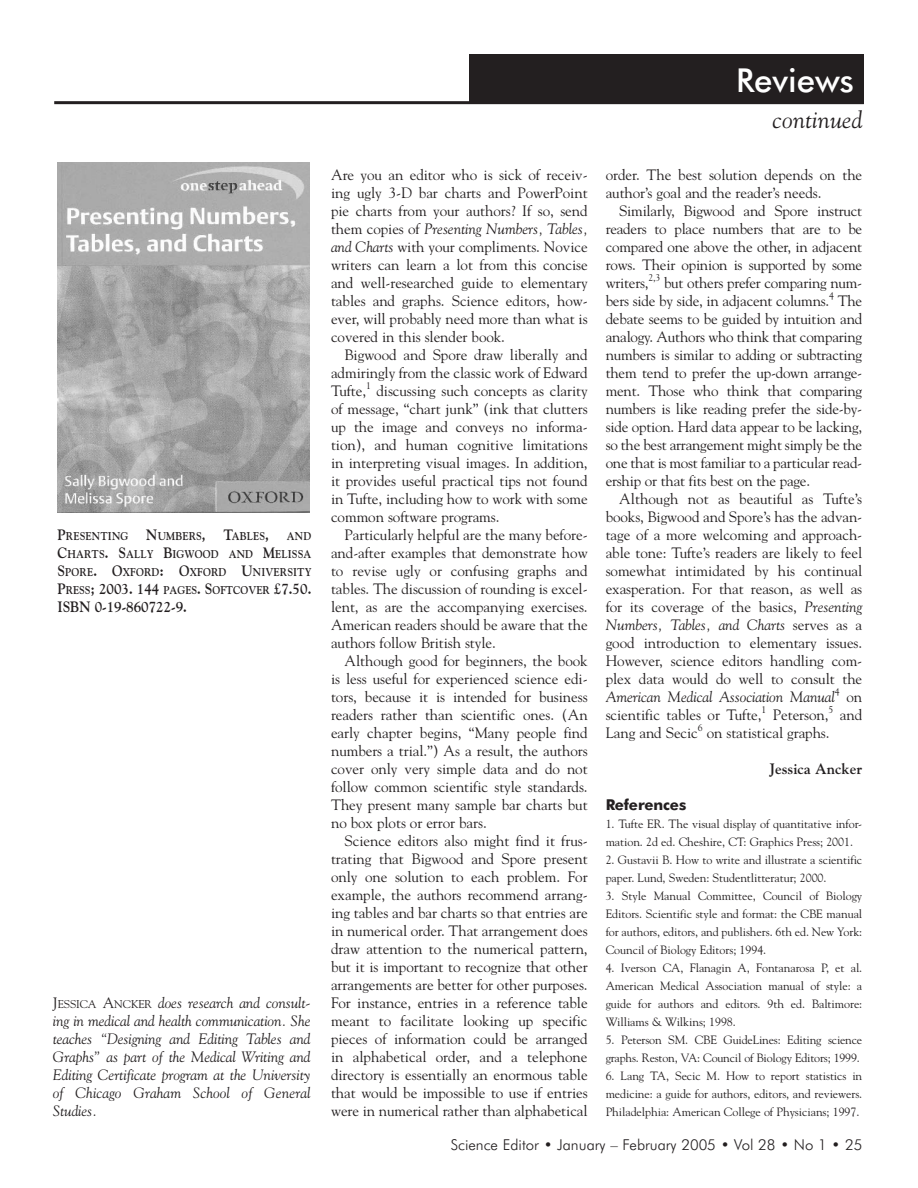
<style>
.page{position:relative;width:918px;height:1188px;background:#fff}
.page>*{position:absolute;margin:0;border:0;box-sizing:border-box;transform-origin:0 0}
.t1{font:500 33px "Futura BT";color:#fff}
.t2{font:italic 24px "Goudy";letter-spacing:.01em;color:#231f20}
.t3{font:15px/18px "Goudy";letter-spacing:-.005em;color:#231f20;text-align:justify}
.t4{font:italic 15px/18px "Goudy";letter-spacing:-.005em;color:#231f20;text-align:justify}
.t5{font:700 15px/18px "Goudy";color:#231f20;scale:.9 1}
.t6{font:300 15px "Futura BT";color:#231f20}
.t7{font:700 15px "Goudy";color:#231f20}
.t8{font:700 15px "Futura BT";letter-spacing:-.01em;color:#231f20}
.t9{font:12px/18px "Goudy";letter-spacing:-.005em;color:#231f20}
.t10{font:700 11.25px/18px "Goudy";letter-spacing:.015em;color:#231f20;text-align:justify;scale:.9 1}
.t11{font:9.75px "Goudy";color:#231f20}
.s1{font-size:15px}
.s2{font-size:11.25px}
.s3{font-style:normal}
.s4{font-style:normal;font-size:11.25px}
.s5{font-style:italic}
</style>
<div class="page">
<hr style="left:54px;top:101px;width:810px;height:3px;background:#231f20">
<div style="left:470px;top:54px;width:394px;height:50px;background:#231f20"></div>
<img style="left:57px;top:162px;width:253px;height:351px">
<p class="t10" style="left:58px;top:528px;width:284px"><span class="s1">P</span>RESENTING <span class="s1">N</span>UMBERS<span class="s1">, T</span>ABLES<span class="s1">,</span> AND <span class="s1">C</span>HARTS<span class="s1">. S</span>ALLY <span class="s1">B</span>IGWOOD AND <span class="s1">M</span>ELISSA <span class="s1">S</span>PORE<span class="s1">. O</span>XFORD<span class="s1">: O</span>XFORD <span class="s1">U</span>NIVERSITY</p>
<p class="t5" style="left:58px;top:581px;width:284px">P<span class="s2">RESS</span>; 2003. 144 <span class="s2">PAGES</span>. S<span class="s2">OFTCOVER</span> £7.50.<br>ISBN 0-19-860722-9.</p>
<p class="t4" style="left:53px;top:995px;width:259px"><span class="s3">J</span><span class="s4">ESSICA</span> <span class="s3">A</span><span class="s4">NCKER</span> does research and consult&shy;ing in medical and health communication. She teaches “Designing and Editing Tables and Graphs” as part of the Medical Writing and Editing Certificate program at the University of Chicago Graham School of General Studies.</p>
<h1 class="t1" style="left:736px;top:68px;width:119px">Reviews</h1>
<p class="t3" style="left:331px;top:167px;width:258px">Are you an editor who is sick of receiv&shy;ing ugly 3-D bar charts and PowerPoint pie charts from your authors? If so, send them copies of <span class="s5">Presenting Numbers, Tables, and Charts</span> with your compliments. Novice writers can learn a lot from this concise and well-researched guide to elementary tables and graphs. Science editors, how&shy;ever, will probably need more than what is covered in this slender book.</p>
<p class="t3" style="left:331px;top:347px;width:258px;text-indent:14px">Bigwood and Spore draw liberally and admiringly from the classic work of Edward Tufte,</p>
<p class="t11" style="left:366px;top:381px;width:6px">1</p>
<p class="t3" style="left:331px;top:383px;width:258px;text-indent:45px">discussing such concepts as clarity of message, “chart junk” (ink that clutters up the image and conveys no informa&shy;tion), and human cognitive limitations in interpreting visual images. In addition, it provides useful practical tips not found in Tufte, including how to work with some common software programs.</p>
<p class="t3" style="left:331px;top:527px;width:258px;text-indent:14px">Particularly helpful are the many before&shy;and-after examples that demonstrate how to revise ugly or confusing graphs and tables. The discussion of rounding is excel&shy;lent, as are the accompanying exercises.<br>American readers should be aware that the authors follow British style.</p>
<p class="t3" style="left:331px;top:653px;width:258px;text-indent:14px">Although good for beginners, the book is less useful for experienced science edi&shy;tors, because it is intended for business readers rather than scientific ones. (An early chapter begins, “Many people find numbers a trial.”) As a result, the authors cover only very simple data and do not follow common scientific style standards.<br>They present many sample bar charts but no box plots or error bars.</p>
<p class="t3" style="left:331px;top:833px;width:258px;text-indent:14px">Science editors also might find it frus&shy;trating that Bigwood and Spore present only one solution to each problem. For example, the authors recommend arrang&shy;ing tables and bar charts so that entries are in numerical order. That arrangement does draw attention to the numerical pattern, but it is important to recognize that other arrangements are better for other purposes.<br>For instance, entries in a reference table meant to facilitate looking up specific pieces of information could be arranged in alphabetical order, and a telephone directory is essentially an enormous table that would be impossible to use if entries were in numerical rather than alphabetical</p>
<h2 class="t2" style="left:773px;top:110px;width:91px">continued</h2>
<p class="t3" style="left:606px;top:167px;width:258px">order. The best solution depends on the author’s goal and the reader’s needs.</p>
<p class="t3" style="left:606px;top:203px;width:258px;text-indent:14px">Similarly, Bigwood and Spore instruct readers to place numbers that are to be compared one above the other, in adjacent rows. Their opinion is supported by some writers,</p>
<p class="t11" style="left:648px;top:273px;width:13px">2,3</p>
<p class="t3" style="left:606px;top:275px;width:258px;text-indent:58px">but others prefer comparing num&shy;bers side by side, in adjacent columns.</p>
<p class="t11" style="left:829px;top:291px;width:6px">4</p>
<p class="t3" style="left:606px;top:293px;width:258px;text-indent:232px">The debate seems to be guided by intuition and analogy. Authors who think that comparing numbers is similar to adding or subtracting them tend to prefer the up-down arrange&shy;ment. Those who think that comparing numbers is like reading prefer the side-by&shy;side option. Hard data appear to be lacking, so the best arrangement might simply be the one that is most familiar to a particular read&shy;ership or that fits best on the page.</p>
<p class="t3" style="left:606px;top:491px;width:258px;text-indent:13px">Although not as beautiful as Tufte’s books, Bigwood and Spore’s has the advan&shy;tage of a more welcoming and approach&shy;able tone: Tufte’s readers are likely to feel somewhat intimidated by his continual exasperation. For that reason, as well as for its coverage of the basics, <span class="s5">Presenting Numbers, Tables, and Charts</span> serves as a good introduction to elementary issues.<br>However, science editors handling com&shy;plex data would do well to consult the</p>
<p class="t4" style="left:606px;top:689px;width:231px">American Medical Association Manual</p>
<p class="t11" style="left:835px;top:687px;width:6px">4</p>
<p class="t3" style="left:847px;top:689px;width:17px">on</p>
<p class="t11" style="left:829px;top:705px;width:6px">5</p>
<p class="t3" style="left:840px;top:707px;width:24px">and</p>
<p class="t3" style="left:606px;top:707px;width:157px">scientific tables or Tufte,</p>
<p class="t11" style="left:762px;top:705px;width:6px">1</p>
<p class="t3" style="left:773px;top:707px;width:57px">Peterson,</p>
<p class="t3" style="left:606px;top:725px;width:94px">Lang and Secic</p>
<p class="t11" style="left:698px;top:723px;width:6px">6</p>
<p class="t3" style="left:707px;top:725px;width:124px">on statistical graphs.</p>
<p class="t7" style="left:770px;top:763px;width:94px">Jessica Ancker</p>
<p class="t8" style="left:606px;top:799px;width:82px">References</p>
<p class="t9" style="left:606px;top:816px;width:258px">1. Tufte ER. The visual display of quantitative infor&shy;mation. 2d ed. Cheshire, CT: Graphics Press; 2001.</p>
<p class="t9" style="left:606px;top:852px;width:258px">2. Gustavii B. How to write and illustrate a scientific paper. Lund, Sweden: Studentlitteratur; 2000.</p>
<p class="t9" style="left:606px;top:888px;width:258px;text-align:justify">3. Style Manual Committee, Council of Biology Editors. Scientific style and format: the CBE manual for authors, editors, and publishers. 6th ed. New York:<br>Council of Biology Editors; 1994.</p>
<p class="t9" style="left:606px;top:960px;width:258px;text-align:justify">4. Iverson CA, Flanagin A, Fontanarosa P, et al.<br>American Medical Association manual of style: a guide for authors and editors. 9th ed. Baltimore:<br>Williams &amp; Wilkins; 1998.</p>
<p class="t9" style="left:606px;top:1032px;width:258px">5. Peterson SM. CBE GuideLines: Editing science graphs. Reston, VA: Council of Biology Editors; 1999.</p>
<p class="t9" style="left:606px;top:1068px;width:258px;text-align:justify">6. Lang TA, Secic M. How to report statistics in medicine: a guide for authors, editors, and reviewers.<br>Philadelphia: American College of Physicians; 1997.</p>
<p class="t6" style="left:451px;top:1139px;width:413px">Science Editor • January – February 2005 • Vol 28 • No 1 • 25</p>
</div>
